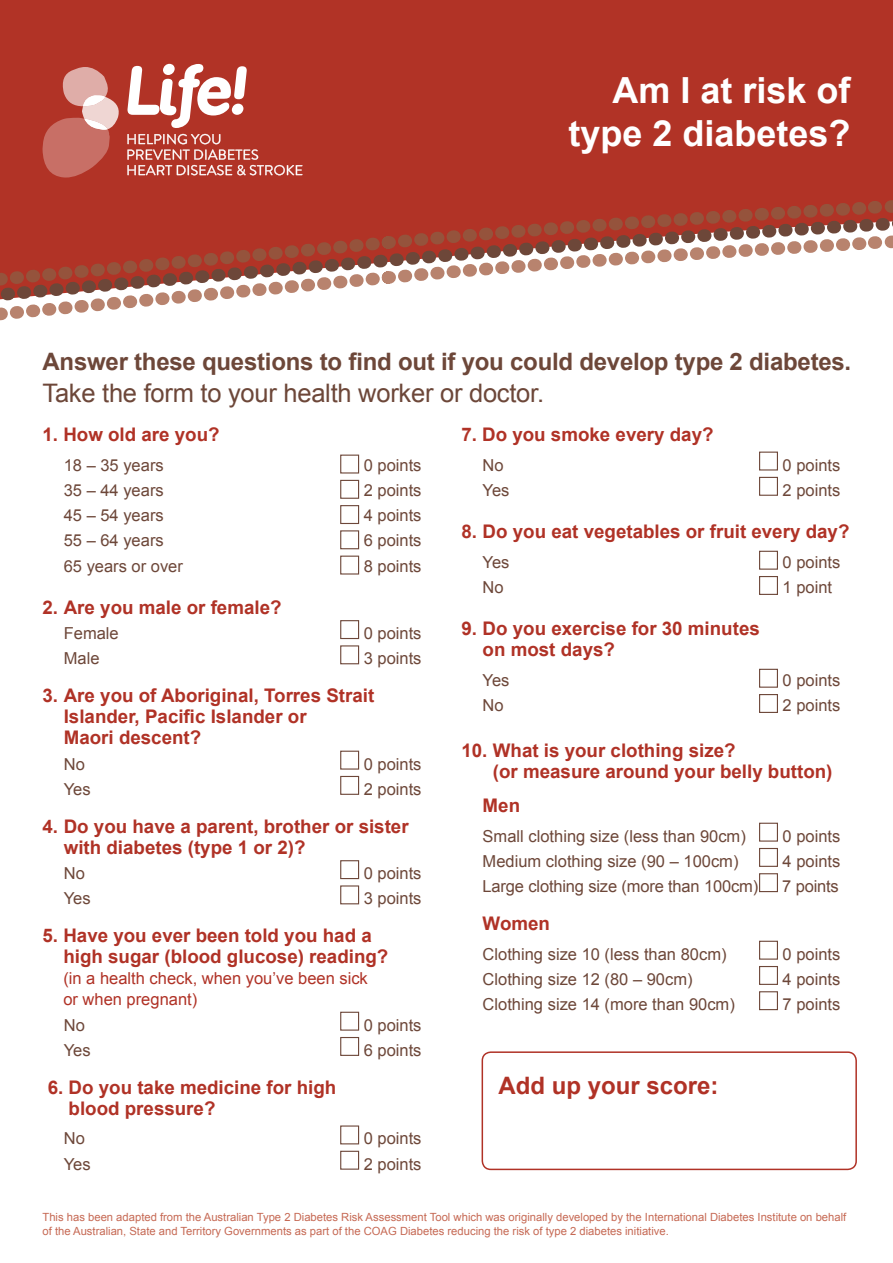
<style>
.page{position:relative;width:893px;height:1263px;background:#fff}
.page>*{position:absolute;margin:0;border:0;box-sizing:border-box;transform-origin:0 0}
.t1{font:700 36px/43.2px "Arial";color:#fff;text-align:right}
.t2{font:25.5px "Arial";letter-spacing:-.01em;color:#6d4739}
.t3{font:700 24px "Arial";letter-spacing:-.01em;color:#6d4739}
.t4{font:700 24px "Arial";color:#b03226}
.t5{font:700 18.75px/21px "Arial";color:#b03226}
.FORM_BODY{font:16.5px "Arial";color:#6d4739}
.t6{font:16.5px/21px "Arial";color:#b03226}
.Black_Body_Copy{font:11.25px/14.2px "Arial";color:#c66954}
</style>
<div class="page">
<div style="left:0;top:0;width:893px;height:157px;background:#b13326"></div>
<div style="left:0;top:157px;width:893px;height:36px;background:#b13326"></div>
<svg style="left:0;top:193px;width:893px;height:128px"></svg>
<div style="left:340px;top:455px;width:19px;height:18px;border:1px solid #6d4739"></div>
<div style="left:340px;top:480px;width:19px;height:19px;border:1px solid #6d4739"></div>
<div style="left:340px;top:505px;width:19px;height:19px;border:1px solid #6d4739"></div>
<div style="left:340px;top:530px;width:19px;height:19px;border:1px solid #6d4739"></div>
<div style="left:340px;top:556px;width:19px;height:18px;border:1px solid #6d4739"></div>
<div style="left:340px;top:620px;width:19px;height:19px;border:1px solid #6d4739"></div>
<div style="left:340px;top:645px;width:19px;height:19px;border:1px solid #6d4739"></div>
<div style="left:340px;top:751px;width:19px;height:19px;border:1px solid #6d4739"></div>
<div style="left:340px;top:776px;width:19px;height:19px;border:1px solid #6d4739"></div>
<div style="left:340px;top:860px;width:19px;height:19px;border:1px solid #6d4739"></div>
<div style="left:340px;top:885px;width:19px;height:19px;border:1px solid #6d4739"></div>
<div style="left:340px;top:1012px;width:19px;height:19px;border:1px solid #6d4739"></div>
<div style="left:340px;top:1037px;width:19px;height:19px;border:1px solid #6d4739"></div>
<div style="left:340px;top:1125px;width:19px;height:19px;border:1px solid #6d4739"></div>
<div style="left:340px;top:1151px;width:19px;height:19px;border:1px solid #6d4739"></div>
<div style="left:759px;top:452px;width:19px;height:18px;border:1px solid #6d4739"></div>
<div style="left:759px;top:477px;width:19px;height:19px;border:1px solid #6d4739"></div>
<div style="left:759px;top:551px;width:19px;height:19px;border:1px solid #6d4739"></div>
<div style="left:759px;top:576px;width:19px;height:19px;border:1px solid #6d4739"></div>
<div style="left:759px;top:669px;width:19px;height:19px;border:1px solid #6d4739"></div>
<div style="left:759px;top:694px;width:19px;height:19px;border:1px solid #6d4739"></div>
<div style="left:759px;top:823px;width:19px;height:19px;border:1px solid #6d4739"></div>
<div style="left:759px;top:848px;width:19px;height:19px;border:1px solid #6d4739"></div>
<div style="left:759px;top:873px;width:19px;height:19px;border:1px solid #6d4739"></div>
<div style="left:759px;top:941px;width:19px;height:19px;border:1px solid #6d4739"></div>
<div style="left:759px;top:966px;width:19px;height:19px;border:1px solid #6d4739"></div>
<div style="left:759px;top:991px;width:19px;height:19px;border:1px solid #6d4739"></div>
<div style="left:482px;top:1051px;width:375px;height:119px;border:2px solid #b03226;border-radius:9px"></div>
<svg style="left:43px;top:67px;width:76px;height:111px;background:#c76e65"></svg>
<svg style="left:128px;top:64px;width:119px;height:64px"></svg>
<svg style="left:127px;top:134px;width:175px;height:41px;background:#c05b51"></svg>
<p class="t1" style="left:568px;top:68px;width:284px">Am I at risk of type 2 diabetes?</p>
<p class="t3" style="left:43px;top:348px;width:810px">Answer these questions to find out if you could develop type 2 diabetes.</p>
<p class="t2" style="left:43px;top:378px;width:503px">Take the form to your health worker or doctor.</p>
<p class="t5" style="left:43px;top:424px;width:179px">1. How old are you?</p>
<p class="FORM_BODY" style="left:64px;top:455px;width:101px">18 – 35 years</p>
<p class="FORM_BODY" style="left:364px;top:455px;width:59px">0 points</p>
<p class="FORM_BODY" style="left:64px;top:481px;width:101px">35 – 44 years</p>
<p class="FORM_BODY" style="left:364px;top:481px;width:59px">2 points</p>
<p class="FORM_BODY" style="left:64px;top:506px;width:101px">45 – 54 years</p>
<p class="FORM_BODY" style="left:364px;top:506px;width:59px">4 points</p>
<p class="FORM_BODY" style="left:64px;top:531px;width:101px">55 – 64 years</p>
<p class="FORM_BODY" style="left:364px;top:531px;width:59px">6 points</p>
<p class="FORM_BODY" style="left:64px;top:556px;width:121px">65 years or over</p>
<p class="FORM_BODY" style="left:364px;top:556px;width:59px">8 points</p>
<p class="t5" style="left:43px;top:597px;width:241px">2. Are you male or female?</p>
<p class="FORM_BODY" style="left:64px;top:624px;width:57px">Female</p>
<p class="FORM_BODY" style="left:364px;top:624px;width:59px">0 points</p>
<p class="FORM_BODY" style="left:64px;top:649px;width:37px">Male</p>
<p class="FORM_BODY" style="left:364px;top:649px;width:59px">3 points</p>
<p class="t5" style="left:64px;top:685px;width:312px;text-indent:-21px">3. Are you of Aboriginal, Torres Strait<br>Islander, Pacific Islander or<br>Maori descent?</p>
<p class="FORM_BODY" style="left:64px;top:754px;width:23px">No</p>
<p class="FORM_BODY" style="left:364px;top:754px;width:59px">0 points</p>
<p class="FORM_BODY" style="left:64px;top:780px;width:28px">Yes</p>
<p class="FORM_BODY" style="left:364px;top:780px;width:59px">2 points</p>
<p class="t5" style="left:64px;top:816px;width:346px;text-indent:-21px">4. Do you have a parent, brother or sister with diabetes (type 1 or 2)?</p>
<p class="FORM_BODY" style="left:64px;top:864px;width:23px">No</p>
<p class="FORM_BODY" style="left:364px;top:864px;width:59px">0 points</p>
<p class="FORM_BODY" style="left:64px;top:889px;width:28px">Yes</p>
<p class="FORM_BODY" style="left:364px;top:889px;width:59px">3 points</p>
<p class="t5" style="left:63px;top:925px;width:327px;text-indent:-21px">5. Have you ever been told you had a high sugar (blood glucose) reading?</p>
<p class="t6" style="left:63px;top:968px;width:306px">(in a health check, when you’ve been sick or when pregnant)</p>
<p class="FORM_BODY" style="left:64px;top:1015px;width:23px">No</p>
<p class="FORM_BODY" style="left:364px;top:1015px;width:59px">0 points</p>
<p class="FORM_BODY" style="left:64px;top:1041px;width:28px">Yes</p>
<p class="FORM_BODY" style="left:364px;top:1041px;width:59px">6 points</p>
<p class="t5" style="left:69px;top:1077px;width:269px;text-indent:-21px">6. Do you take medicine for high blood pressure?</p>
<p class="FORM_BODY" style="left:64px;top:1129px;width:23px">No</p>
<p class="FORM_BODY" style="left:364px;top:1129px;width:59px">0 points</p>
<p class="FORM_BODY" style="left:64px;top:1154px;width:28px">Yes</p>
<p class="FORM_BODY" style="left:364px;top:1154px;width:59px">2 points</p>
<p class="t5" style="left:461px;top:424px;width:254px">7. Do you smoke every day?</p>
<p class="FORM_BODY" style="left:483px;top:455px;width:23px">No</p>
<p class="FORM_BODY" style="left:783px;top:455px;width:59px">0 points</p>
<p class="FORM_BODY" style="left:483px;top:481px;width:28px">Yes</p>
<p class="FORM_BODY" style="left:783px;top:481px;width:59px">2 points</p>
<p class="t5" style="left:461px;top:521px;width:390px">8. Do you eat vegetables or fruit every day?</p>
<p class="FORM_BODY" style="left:483px;top:552px;width:28px">Yes</p>
<p class="FORM_BODY" style="left:783px;top:552px;width:59px">0 points</p>
<p class="FORM_BODY" style="left:483px;top:578px;width:23px">No</p>
<p class="FORM_BODY" style="left:783px;top:578px;width:51px">1 point</p>
<p class="t5" style="left:483px;top:618px;width:279px;text-indent:-21px">9. Do you exercise for 30 minutes on most days?</p>
<p class="FORM_BODY" style="left:483px;top:670px;width:28px">Yes</p>
<p class="FORM_BODY" style="left:783px;top:670px;width:59px">0 points</p>
<p class="FORM_BODY" style="left:483px;top:696px;width:23px">No</p>
<p class="FORM_BODY" style="left:783px;top:696px;width:59px">2 points</p>
<p class="t5" style="left:493px;top:740px;width:341px;text-indent:-32px">10. What is your clothing size?<br>(or measure around your belly button)</p>
<p class="t5" style="left:483px;top:795px;width:39px">Men</p>
<p class="FORM_BODY" style="left:483px;top:826px;width:265px">Small clothing size (less than 90cm)</p>
<p class="FORM_BODY" style="left:783px;top:826px;width:59px">0 points</p>
<p class="FORM_BODY" style="left:483px;top:852px;width:257px">Medium clothing size (90 – 100cm)</p>
<p class="FORM_BODY" style="left:783px;top:852px;width:59px">4 points</p>
<p class="FORM_BODY" style="left:483px;top:877px;width:277px">Large clothing size (more than 100cm)</p>
<p class="FORM_BODY" style="left:782px;top:877px;width:58px">7 points</p>
<p class="t5" style="left:483px;top:913px;width:69px">Women</p>
<p class="FORM_BODY" style="left:483px;top:944px;width:245px">Clothing size 10 (less than 80cm)</p>
<p class="FORM_BODY" style="left:783px;top:944px;width:59px">0 points</p>
<p class="FORM_BODY" style="left:483px;top:970px;width:212px">Clothing size 12 (80 – 90cm)</p>
<p class="FORM_BODY" style="left:783px;top:970px;width:59px">4 points</p>
<p class="FORM_BODY" style="left:483px;top:995px;width:254px">Clothing size 14 (more than 90cm)</p>
<p class="FORM_BODY" style="left:783px;top:995px;width:59px">7 points</p>
<p class="t4" style="left:499px;top:1072px;width:222px">Add up your score:</p>
<p class="Black_Body_Copy" style="left:43px;top:1209px;width:805px">This has been adapted from the Australian Type 2 Diabetes Risk Assessment Tool which was originally developed by the International Diabetes Institute on behalf of the Australian, State and Territory Governments as part of the COAG Diabetes reducing the risk of type 2 diabetes initiative.</p>
</div>
